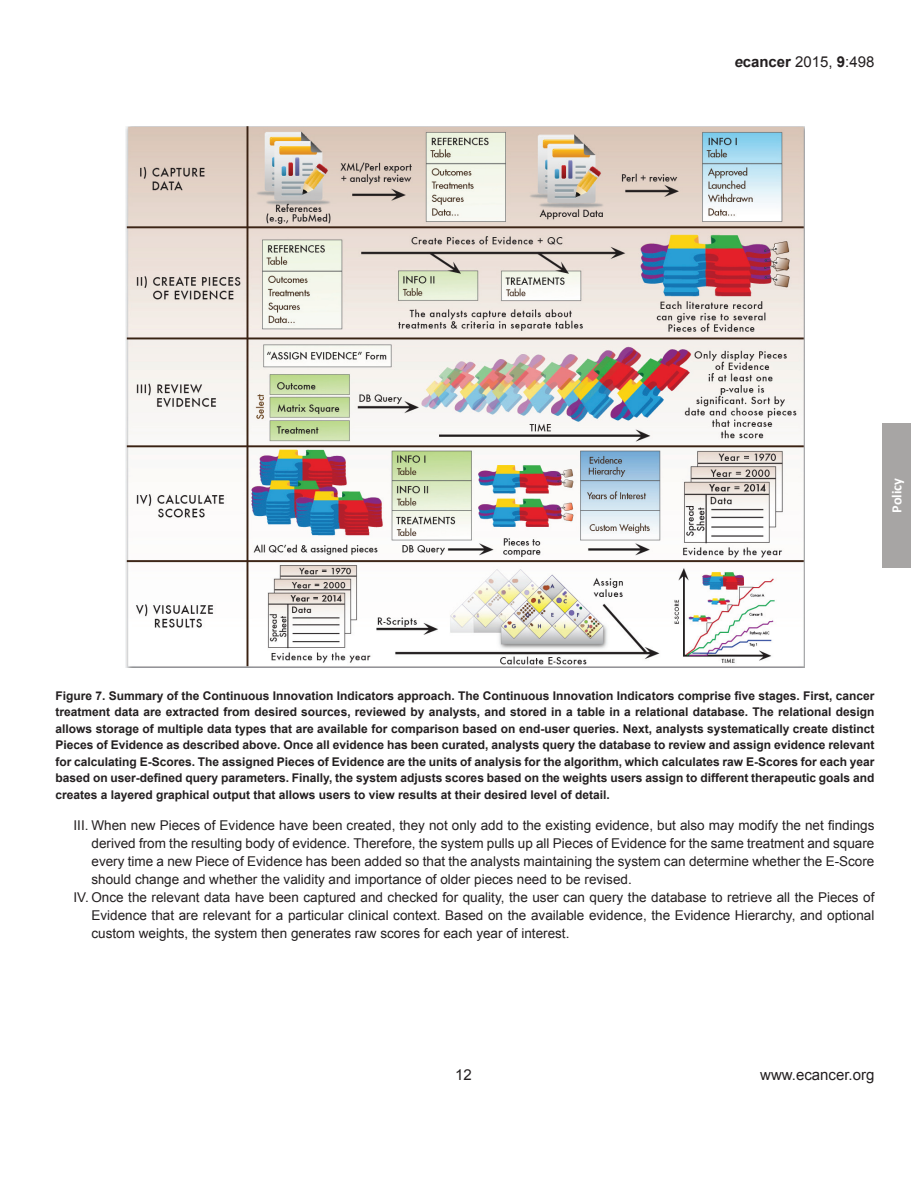
<style>
.page{position:relative;width:918px;height:1186px;background:#fff}
.page>*{position:absolute;margin:0;border:0;box-sizing:border-box;transform-origin:0 0}
.t1{font:15px "Arial";color:#231f20}
.t2{font:700 14.25px "Calibri";color:#fff}
.t3{font:13.5px "Arial";color:#231f20}
.t4{font:700 12px/16.5px "Arial";color:#231f20;text-align:justify}
.s1{font-weight:700;font-style:italic}
.s2{font-weight:700}
</style>
<div class="page">
<div style="left:882px;top:423px;width:29px;height:144px;background:#a7a5a4"></div>
<img style="left:126px;top:126px;width:678px;height:542px">
<p class="t1" style="left:734px;top:52px;width:142px"><span class="s1">e</span><span class="s2">cancer</span> 2015, <span class="s2">9</span>:498</p>
<p class="t2" style="left:888px;top:513px;width:36px;rotate:-90deg">Policy</p>
<p class="t4" style="left:56px;top:688px;width:821px">Figure 7. Summary of the Continuous Innovation Indicators approach. The Continuous Innovation Indicators comprise five stages. First, cancer treatment data are extracted from desired sources, reviewed by analysts, and stored in a table in a relational database. The relational design allows storage of multiple data types that are available for comparison based on end-user queries. Next, analysts systematically create distinct Pieces of Evidence as described above. Once all evidence has been curated, analysts query the database to review and assign evidence relevant for calculating E-Scores. The assigned Pieces of Evidence are the units of analysis for the algorithm, which calculates raw E-Scores for each year based on user-defined query parameters. Finally, the system adjusts scores based on the weights users assign to different therapeutic goals and creates a layered graphical output that allows users to view results at their desired level of detail.</p>
<p class="t3" style="left:74px;top:817px;width:803px">III. When new Pieces of Evidence have been created, they not only add to the existing evidence, but also may modify the net findings</p>
<p class="t3" style="left:91px;top:835px;width:784px">derived from the resulting body of evidence. Therefore, the system pulls up all Pieces of Evidence for the same treatment and square</p>
<p class="t3" style="left:91px;top:853px;width:784px">every time a new Piece of Evidence has been added so that the analysts maintaining the system can determine whether the E-Score</p>
<p class="t3" style="left:91px;top:871px;width:542px">should change and whether the validity and importance of older pieces need to be revised.</p>
<p class="t3" style="left:74px;top:889px;width:802px">IV. Once the relevant data have been captured and checked for quality, the user can query the database to retrieve all the Pieces of</p>
<p class="t3" style="left:91px;top:907px;width:784px">Evidence that are relevant for a particular clinical context. Based on the available evidence, the Evidence Hierarchy, and optional</p>
<p class="t3" style="left:91px;top:925px;width:479px">custom weights, the system then generates raw scores for each year of interest.</p>
<p class="t1" style="left:455px;top:1065px;width:18px">12</p>
<p class="t1" style="left:760px;top:1065px;width:116px">www.ecancer.org</p>
</div>
